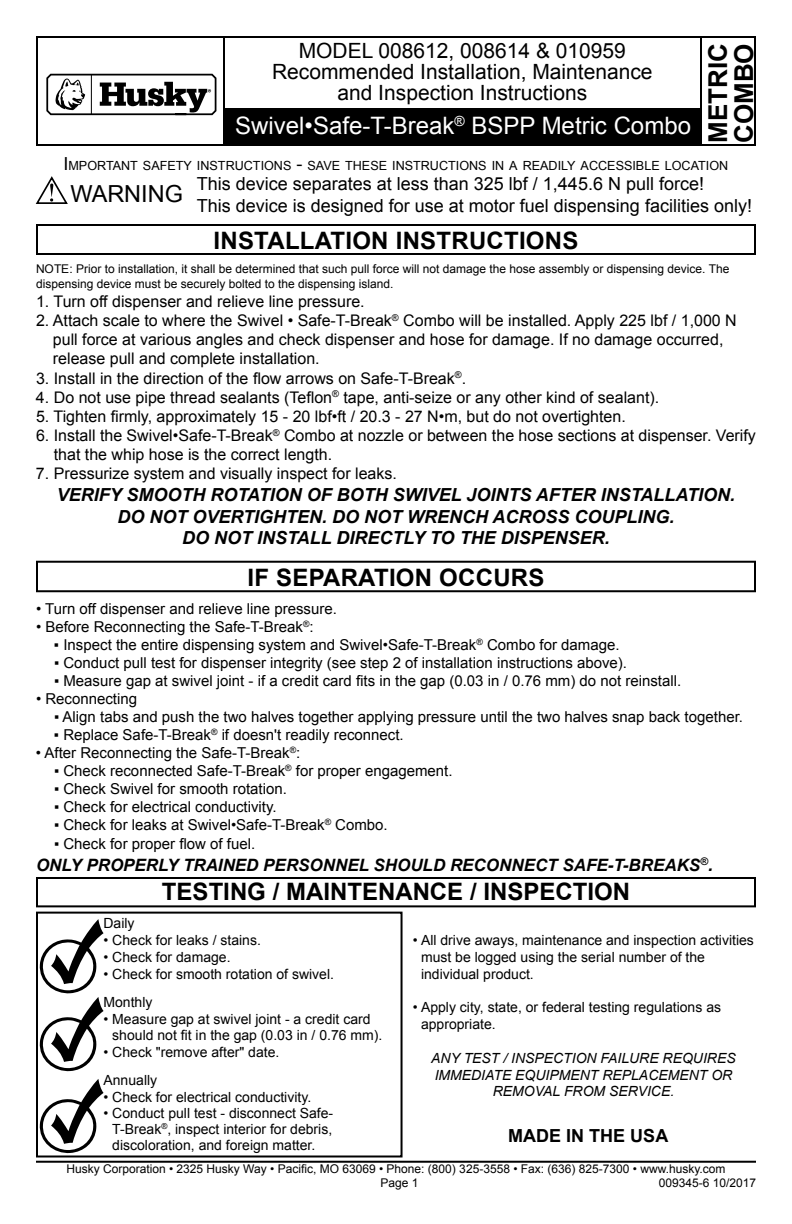
<style>
.page{position:relative;width:792px;height:1224px;background:#fff}
.page>*{position:absolute;margin:0;border:0;box-sizing:border-box;transform-origin:0 0}
.t1{font:700 26px/26px "Arial";color:#000}
.t2{font:700 24px "Arial";letter-spacing:.01em;color:#000}
.t3{font:24px "Arial";color:#fff}
.t4{font:23.6px "Arial";color:#000}
.t5{font:21px/21px "Arial";color:#000;text-align:center}
.t6{font:italic 700 18px/21.6px "Arial";color:#000;text-align:center}
.t7{font:18px/21.6px "Arial";color:#000}
.t8{font:700 18px "Arial";color:#000}
.t9{font:italic 700 17px "Arial";color:#000}
.t10{font:16px/19.2px "Arial";color:#000}
.t11{font:15px "Arial";color:#000}
.t12{font:14px/16.8px "Arial";color:#000}
.t13{font:italic 14px/16.8px "Arial";color:#000;text-align:center}
.t14{font:12.6px "Arial";color:#000}
.t15{font:12px/14.4px "Arial";color:#000}
.s1{font-size:18px}
</style>
<div class="page">
<svg style="left:36px;top:176px;width:32px;height:28px"></svg>
<div style="left:36px;top:224px;width:720px;height:31px;border:2px solid #000"></div>
<hr style="left:36px;top:1161px;width:720px;height:2px;background:#000">
<div style="left:36px;top:561px;width:720px;height:31px;border:2px solid #000"></div>
<div style="left:36px;top:912px;width:367px;height:245px;border:2px solid #000"></div>
<div style="left:36px;top:36px;width:720px;height:110px;border:2px solid #000"></div>
<hr style="left:223px;top:37px;width:2px;height:108px;background:#000">
<hr style="left:700px;top:36px;width:2px;height:110px;background:#000">
<div style="left:224px;top:109px;width:476px;height:36px;background:#000"></div>
<div style="left:36px;top:877px;width:720px;height:30px;border:2px solid #000"></div>
<svg style="left:40px;top:919px;width:64px;height:152px"></svg>
<svg style="left:40px;top:1079px;width:64px;height:74px"></svg>
<svg style="left:46px;top:73px;width:171px;height:43px"></svg>
<h3 class="t5" style="left:272px;top:40px;width:382px">MODEL 008612, 008614 &amp; 010959<br>Recommended Installation, Maintenance and Inspection Instructions</h3>
<h1 class="t1" style="left:707px;top:143px;width:101px;rotate:-90deg">METRIC<br>COMBO</h1>
<h2 class="t3" style="left:235px;top:110px;width:457px">Swivel•Safe-T-Break<sup>®</sup> BSPP Metric Combo</h2>
<p class="t14" style="left:63px;top:158px;width:666px"><span class="s1">I</span>MPORTANT SAFETY INSTRUCTIONS <span class="s1">-</span> SAVE THESE INSTRUCTIONS IN A READILY ACCESSIBLE LOCATION</p>
<h3 class="t4" style="left:70px;top:185px;width:114px">WARNING</h3>
<p class="t7" style="left:197px;top:173px;width:557px">This device separates at less than 325 lbf / 1,445.6 N pull force!<br>This device is designed for use at motor fuel dispensing facilities only!</p>
<h2 class="t2" style="left:214px;top:232px;width:366px">INSTALLATION INSTRUCTIONS</h2>
<p class="t15" style="left:36px;top:262px;width:695px">NOTE: Prior to installation, it shall be determined that such pull force will not damage the hose assembly or dispensing device. The dispensing device must be securely bolted to the dispensing island.</p>
<p class="t10" style="left:36px;top:292px;width:330px">1. Turn off dispenser and relieve line pressure.</p>
<p class="t10" style="left:53px;top:311px;width:685px;text-indent:-17px">2. Attach scale to where the Swivel • Safe-T-Break<sup>®</sup> Combo will be installed. Apply 225 lbf / 1,000 N pull force at various angles and check dispenser and hose for damage. If no damage occurred, release pull and complete installation.</p>
<p class="t10" style="left:36px;top:368px;width:432px">3. Install in the direction of the flow arrows on Safe-T-Break<sup>®</sup>.</p>
<p class="t10" style="left:36px;top:388px;width:625px">4. Do not use pipe thread sealants (Teflon<sup>®</sup> tape, anti-seize or any other kind of sealant).</p>
<p class="t10" style="left:36px;top:407px;width:591px">5. Tighten firmly, approximately 15 - 20 lbf•ft / 20.3 - 27 N•m, but do not overtighten.</p>
<p class="t10" style="left:54px;top:426px;width:704px;text-indent:-18px">6. Install the Swivel•Safe-T-Break<sup>®</sup> Combo at nozzle or between the hose sections at dispenser. Verify that the whip hose is the correct length.</p>
<p class="t10" style="left:36px;top:464px;width:363px">7. Pressurize system and visually inspect for leaks.</p>
<p class="t6" style="left:57px;top:484px;width:680px">VERIFY SMOOTH ROTATION OF BOTH SWIVEL JOINTS AFTER INSTALLATION.<br>DO NOT OVERTIGHTEN. DO NOT WRENCH ACROSS COUPLING.<br>DO NOT INSTALL DIRECTLY TO THE DISPENSER.</p>
<h2 class="t2" style="left:247px;top:569px;width:299px">IF SEPARATION OCCURS</h2>
<p class="t11" style="left:36px;top:599px;width:302px">• Turn off dispenser and relieve line pressure.</p>
<p class="t11" style="left:36px;top:617px;width:279px">• Before Reconnecting the Safe-T-Break<sup>®</sup>:</p>
<p class="t11" style="left:54px;top:635px;width:567px">▪ Inspect the entire dispensing system and Swivel•Safe-T-Break<sup>®</sup> Combo for damage.</p>
<p class="t11" style="left:54px;top:653px;width:575px">▪ Conduct pull test for dispenser integrity (see step 2 of installation instructions above).</p>
<p class="t11" style="left:54px;top:671px;width:629px">▪ Measure gap at swivel joint - if a credit card fits in the gap (0.03 in / 0.76 mm) do not reinstall.</p>
<p class="t11" style="left:36px;top:689px;width:103px">• Reconnecting</p>
<p class="t11" style="left:54px;top:707px;width:691px">▪ Align tabs and push the two halves together applying pressure until the two halves snap back together.</p>
<p class="t11" style="left:54px;top:725px;width:351px">▪ Replace Safe-T-Break<sup>®</sup> if doesn't readily reconnect.</p>
<p class="t11" style="left:36px;top:743px;width:266px">• After Reconnecting the Safe-T-Break<sup>®</sup>:</p>
<p class="t11" style="left:54px;top:761px;width:400px">▪ Check reconnected Safe-T-Break<sup>®</sup> for proper engagement.</p>
<p class="t11" style="left:54px;top:779px;width:234px">▪ Check Swivel for smooth rotation.</p>
<p class="t11" style="left:54px;top:797px;width:224px">▪ Check for electrical conductivity.</p>
<p class="t11" style="left:54px;top:815px;width:335px">▪ Check for leaks at Swivel•Safe-T-Break<sup>®</sup> Combo.</p>
<p class="t11" style="left:54px;top:834px;width:203px">▪ Check for proper flow of fuel.</p>
<p class="t9" style="left:36px;top:855px;width:679px">ONLY PROPERLY TRAINED PERSONNEL SHOULD RECONNECT SAFE-T-BREAKS<sup>®</sup><span class="s1">.</span></p>
<h2 class="t2" style="left:162px;top:883px;width:470px">TESTING / MAINTENANCE / INSPECTION</h2>
<p class="t12" style="left:104px;top:916px;width:33px">Daily</p>
<p class="t12" style="left:104px;top:932px;width:159px">• Check for leaks / stains.</p>
<p class="t12" style="left:104px;top:949px;width:129px">• Check for damage.</p>
<p class="t12" style="left:104px;top:960px;width:232px;line-height:28px">• Check for smooth rotation of swivel.<br>Monthly</p>
<p class="t12" style="left:112px;top:1010px;width:272px;text-indent:-9px">• Measure gap at swivel joint - a credit card should not fit in the gap (0.03 in / 0.76 mm).</p>
<p class="t12" style="left:104px;top:1038px;width:177px;line-height:28px">• Check "remove after" date.<br>Annually</p>
<p class="t12" style="left:104px;top:1089px;width:209px">• Check for electrical conductivity.</p>
<p class="t12" style="left:112px;top:1105px;width:222px;line-height:16px;text-align:justify;text-indent:-9px">• Conduct pull test - disconnect Safe-T-Break<sup>®</sup>, inspect interior for debris, discoloration, and foreign matter.</p>
<p class="t12" style="left:421px;top:932px;width:334px;text-indent:-8px">• All drive aways, maintenance and inspection activities must be logged using the serial number of the individual product.</p>
<p class="t12" style="left:421px;top:999px;width:302px;text-indent:-8px">• Apply city, state, or federal testing regulations as appropriate.</p>
<p class="t13" style="left:431px;top:1050px;width:306px">ANY TEST / INSPECTION FAILURE REQUIRES<br>IMMEDIATE EQUIPMENT REPLACEMENT OR<br>REMOVAL FROM SERVICE.</p>
<p class="t8" style="left:508px;top:1129px;width:162px">MADE IN THE USA</p>
<p class="t15" style="left:66px;top:1161px;width:661px;text-align:center">Husky Corporation • 2325 Husky Way • Pacific, MO 63069 • Phone: (800) 325-3558 • Fax: (636) 825-7300 • www.husky.com<br>Page 1</p>
<p class="t15" style="left:659px;top:1176px;width:99px">009345-6 10/2017</p>
</div>
